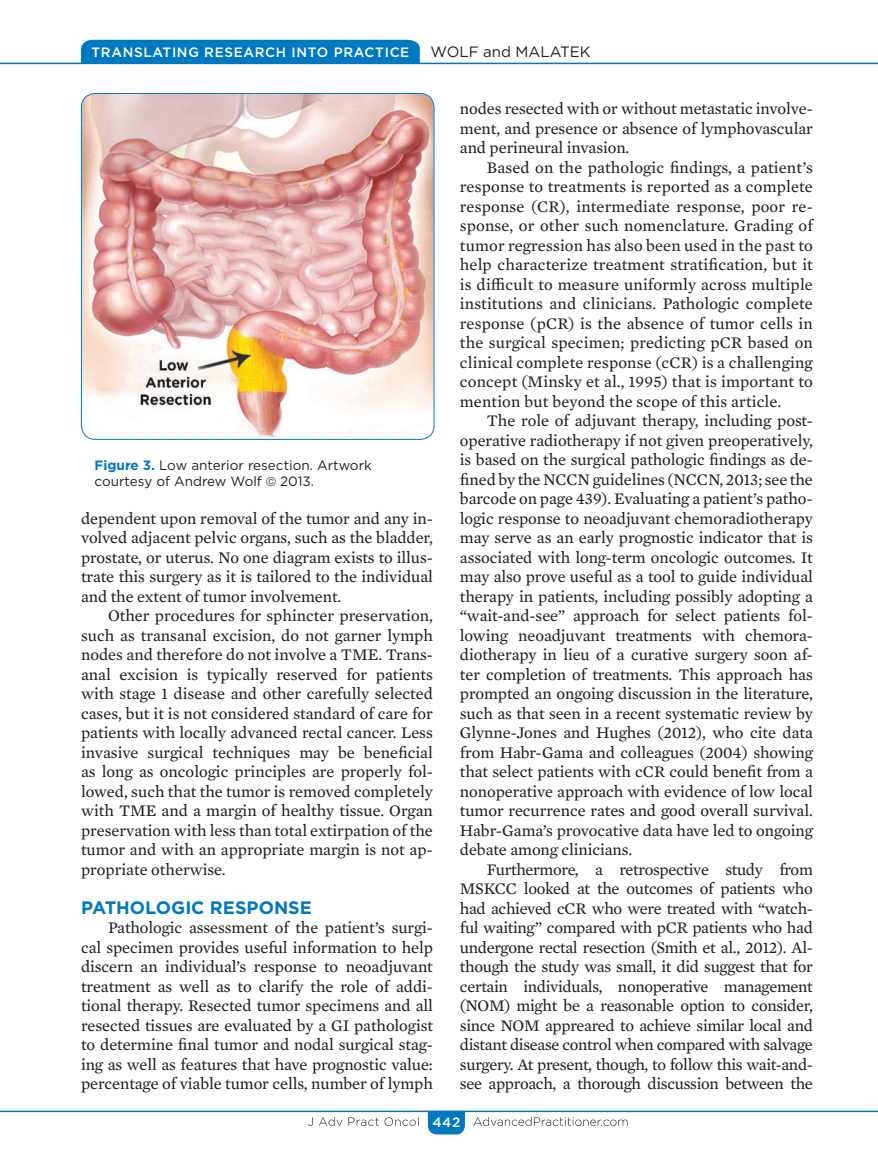
<style>
.page{position:relative;width:878px;height:1175px;background:#fff}
.page>*{position:absolute;margin:0;border:0;box-sizing:border-box;transform-origin:0 0}
.Subhead_1{font:700 18px "Gotham";color:#0079c0}
.Body_txt{font:16.5px/19.5px "Mercury Text G2";letter-spacing:-.005em;color:#231f20;text-align:justify}
.t1{font:15px "Gotham";color:#231f20}
.Figure_Title{font:13.5px/16.2px "Gotham";color:#231f20}
.t2{font:500 13.5px "Gotham";letter-spacing:.05em;color:#fff}
.s1{font-weight:700;color:#0079c0}
</style>
<div class="page">
<hr style="left:0;top:1110px;width:878px;height:2px;background:#0079c0">
<svg style="left:428px;top:1110px;width:37px;height:24px"></svg>
<svg style="left:308px;top:1117px;width:108px;height:9px"></svg>
<svg style="left:473px;top:1117px;width:154px;height:9px"></svg>
<div style="left:81px;top:40px;width:339px;height:23px;background:#0079c0"></div>
<hr style="left:0;top:63px;width:878px;height:1px;background:#0079c0">
<img style="left:82px;top:94px;width:351px;height:345px">
<div style="left:81px;top:93px;width:353px;height:347px;border:1px solid #0079c0;border-radius:14px"></div>
<p class="t2" style="left:92px;top:43px;width:319px">TRANSLATING RESEARCH INTO PRACTICE</p>
<p class="t1" style="left:430px;top:42px;width:162px">WOLF and MALATEK</p>
<p class="Figure_Title" style="left:94px;top:457px;width:279px"><span class="s1">Figure 3.</span> Low anterior resection. Artwork courtesy of Andrew Wolf</p>
<p class="Figure_Title" style="left:280px;top:473px;width:36px">2013.</p>
<p class="Body_txt" style="left:81px;top:507px;width:353px">dependent upon removal of the tumor and any in&shy;volved adjacent pelvic organs, such as the bladder, prostate, or uterus. No one diagram exists to illus&shy;trate this surgery as it is tailored to the individual and the extent of tumor involvement.</p>
<p class="Body_txt" style="left:81px;top:605px;width:353px;text-indent:27px">Other procedures for sphincter preservation, such as transanal excision, do not garner lymph nodes and therefore do not involve a TME. Trans&shy;anal excision is typically reserved for patients with stage 1 disease and other carefully selected cases, but it is not considered standard of care for patients with locally advanced rectal cancer. Less invasive surgical techniques may be beneficial as long as oncologic principles are properly fol&shy;lowed, such that the tumor is removed completely with TME and a margin of healthy tissue. Organ preservation with less than total extirpation of the tumor and with an appropriate margin is not ap&shy;propriate otherwise.</p>
<p class="Subhead_1" style="left:81px;top:895px;width:232px">PATHOLOGIC RESPONSE</p>
<p class="Body_txt" style="left:81px;top:917px;width:353px;text-indent:27px">Pathologic assessment of the patient’s surgi&shy;cal specimen provides useful information to help discern an individual’s response to neoadjuvant treatment as well as to clarify the role of addi&shy;tional therapy. Resected tumor specimens and all resected tissues are evaluated by a GI pathologist to determine final tumor and nodal surgical stag&shy;ing as well as features that have prognostic value: percentage of viable tumor cells, number of lymph</p>
<p class="Body_txt" style="left:460px;top:98px;width:354px">nodes resected with or without metastatic involve&shy;ment, and presence or absence of lymphovascular and perineural invasion.</p>
<p class="Body_txt" style="left:460px;top:156px;width:354px;text-indent:27px">Based on the pathologic findings, a patient’s response to treatments is reported as a complete response (CR), intermediate response, poor re&shy;sponse, or other such nomenclature. Grading of tumor regression has also been used in the past to help characterize treatment stratification, but it is difficult to measure uniformly across multiple institutions and clinicians. Pathologic complete response (pCR) is the absence of tumor cells in the surgical specimen; predicting pCR based on clinical complete response (cCR) is a challenging concept (Minsky et al., 1995) that is important to mention but beyond the scope of this article.</p>
<p class="Body_txt" style="left:460px;top:410px;width:354px;text-indent:27px">The role of adjuvant therapy, including post&shy;operative radiotherapy if not given preoperatively, is based on the surgical pathologic findings as de&shy;fined by the NCCN guidelines (NCCN, 2013; see the barcode on page 439). Evaluating a patient’s patho&shy;logic response to neoadjuvant chemoradiotherapy may serve as an early prognostic indicator that is associated with long-term oncologic outcomes. It may also prove useful as a tool to guide individual therapy in patients, including possibly adopting a “wait-and-see” approach for select patients fol&shy;lowing neoadjuvant treatments with chemora&shy;diotherapy in lieu of a curative surgery soon af&shy;ter completion of treatments. This approach has prompted an ongoing discussion in the literature, such as that seen in a recent systematic review by Glynne-Jones and Hughes (2012), who cite data from Habr-Gama and colleagues (2004) showing that select patients with cCR could benefit from a nonoperative approach with evidence of low local tumor recurrence rates and good overall survival.<br>Habr-Gama’s provocative data have led to ongoing debate among clinicians.</p>
<p class="Body_txt" style="left:460px;top:858px;width:354px;text-indent:27px">Furthermore, a retrospective study from MSKCC looked at the outcomes of patients who had achieved cCR who were treated with “watch&shy;ful waiting” compared with pCR patients who had undergone rectal resection (Smith et al., 2012). Al&shy;though the study was small, it did suggest that for certain individuals, nonoperative management (NOM) might be a reasonable option to consider, since NOM appreared to achieve similar local and distant disease control when compared with salvage surgery. At present, though, to follow this wait-and&shy;see approach, a thorough discussion between the</p>
<p class="t2" style="left:432px;top:1113px;width:30px">442</p>
</div>
